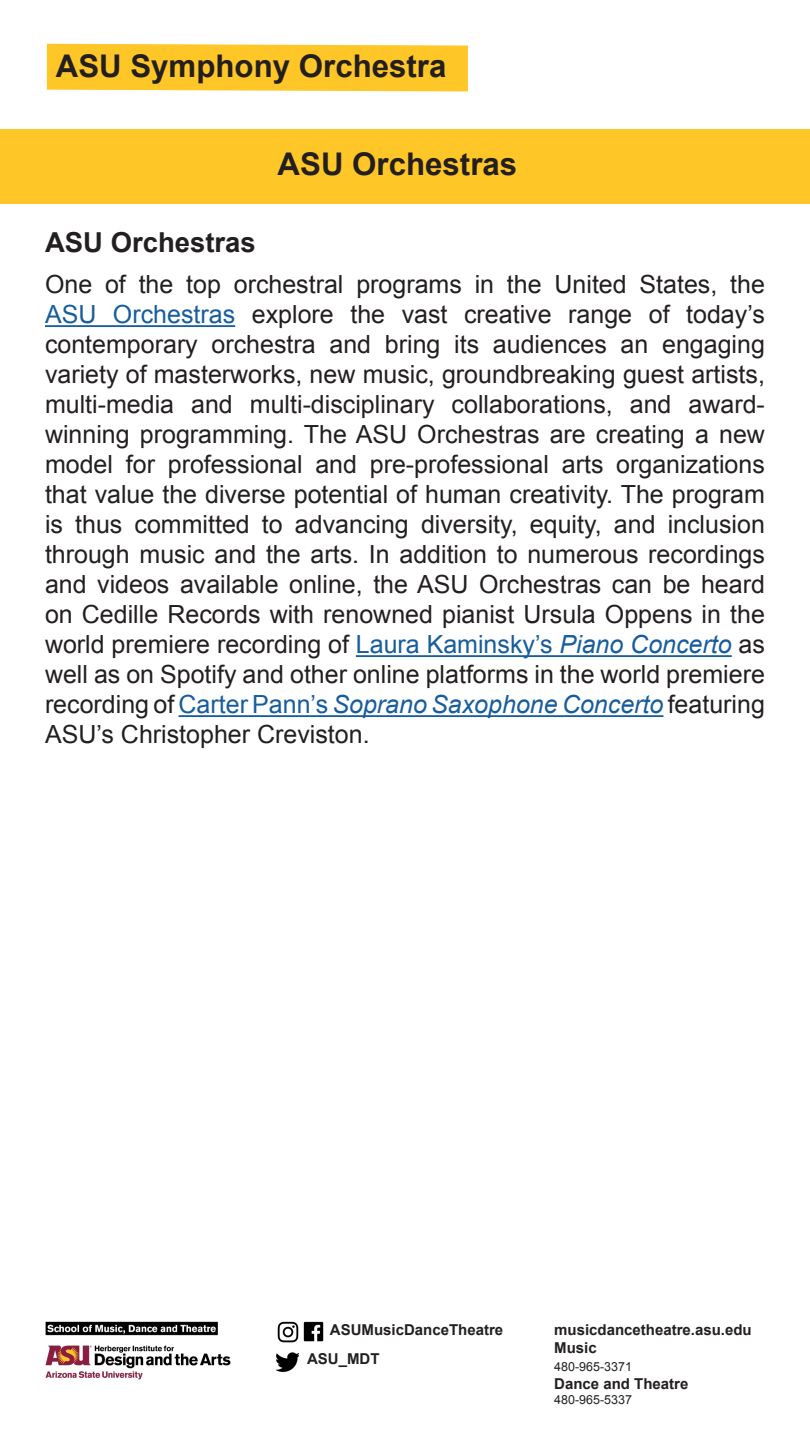
<style>
.page{position:relative;width:810px;height:1440px;background:#fff}
.page>*{position:absolute;margin:0;border:0;box-sizing:border-box;transform-origin:0 0}
.t1{font:700 31.25px "Arial";color:#231f20}
.t2{font:700 27.5px "Arial";color:#231f20}
.t3{font:25px/30px "Arial";color:#231f20;text-align:justify}
.t4{font:700 15px/28.4px "Arial";color:#231f20}
.t5{font:12.5px "Arial";color:#231f20}
.s1{color:#175d9e}
.s2{font-style:italic;color:#175d9e}
</style>
<div class="page">
<div style="left:47px;top:44px;width:421px;height:47px;background:#ffc627"></div>
<img style="left:45px;top:1321px;width:186px;height:59px">
<img style="left:277px;top:1321px;width:22px;height:22px">
<img style="left:303px;top:1321px;width:21px;height:21px">
<img style="left:276px;top:1352px;width:23px;height:20px">
<hr style="left:45px;top:325px;width:190px;height:2px;background:#175d9e">
<hr style="left:356px;top:655px;width:376px;height:2px;background:#175d9e">
<hr style="left:179px;top:715px;width:484px;height:2px;background:#175d9e">
<div style="left:0;top:130px;width:810px;height:74px;background:#ffc627"></div>
<p class="t1" style="left:56px;top:46px;width:392px">ASU Symphony Orchestra</p>
<p class="t1" style="left:278px;top:143px;width:241px">ASU Orchestras</p>
<p class="t2" style="left:45px;top:224px;width:212px">ASU Orchestras</p>
<p class="t3" style="left:45px;top:270px;width:722px">One of the top orchestral programs in the United States, the <span class="s1">ASU Orchestras</span> explore the vast creative range of today’s contemporary orchestra and bring its audiences an engaging variety of masterworks, new music, groundbreaking guest artists, multi-media and multi-disciplinary collaborations, and award&shy;winning programming. The ASU Orchestras are creating a new model for professional and pre-professional arts organizations that value the diverse potential of human creativity. The program is thus committed to advancing diversity, equity, and inclusion through music and the arts. In addition to numerous recordings and videos available online, the ASU Orchestras can be heard on Cedille Records with renowned pianist Ursula Oppens in the world premiere recording of <span class="s1">Laura Kaminsky’s</span> <span class="s2">Piano Concerto</span> as well as on Spotify and other online platforms in the world premiere recording of <span class="s1">Carter Pann’s</span> <span class="s2">Soprano Saxophone Concerto</span> featuring ASU’s Christopher Creviston.</p>
<p class="t4" style="left:307px;top:1316px;width:198px;text-indent:23px">ASUMusicDanceTheatre<br>ASU_MDT</p>
<p class="t4" style="left:554px;top:1322px;width:199px;line-height:18px">musicdancetheatre.asu.edu<br>Music</p>
<p class="t5" style="left:554px;top:1359px;width:79px">480-965-3371</p>
<p class="t4" style="left:554px;top:1370px;width:136px">Dance and Theatre</p>
<p class="t5" style="left:554px;top:1392px;width:79px">480-965-5337</p>
</div>
